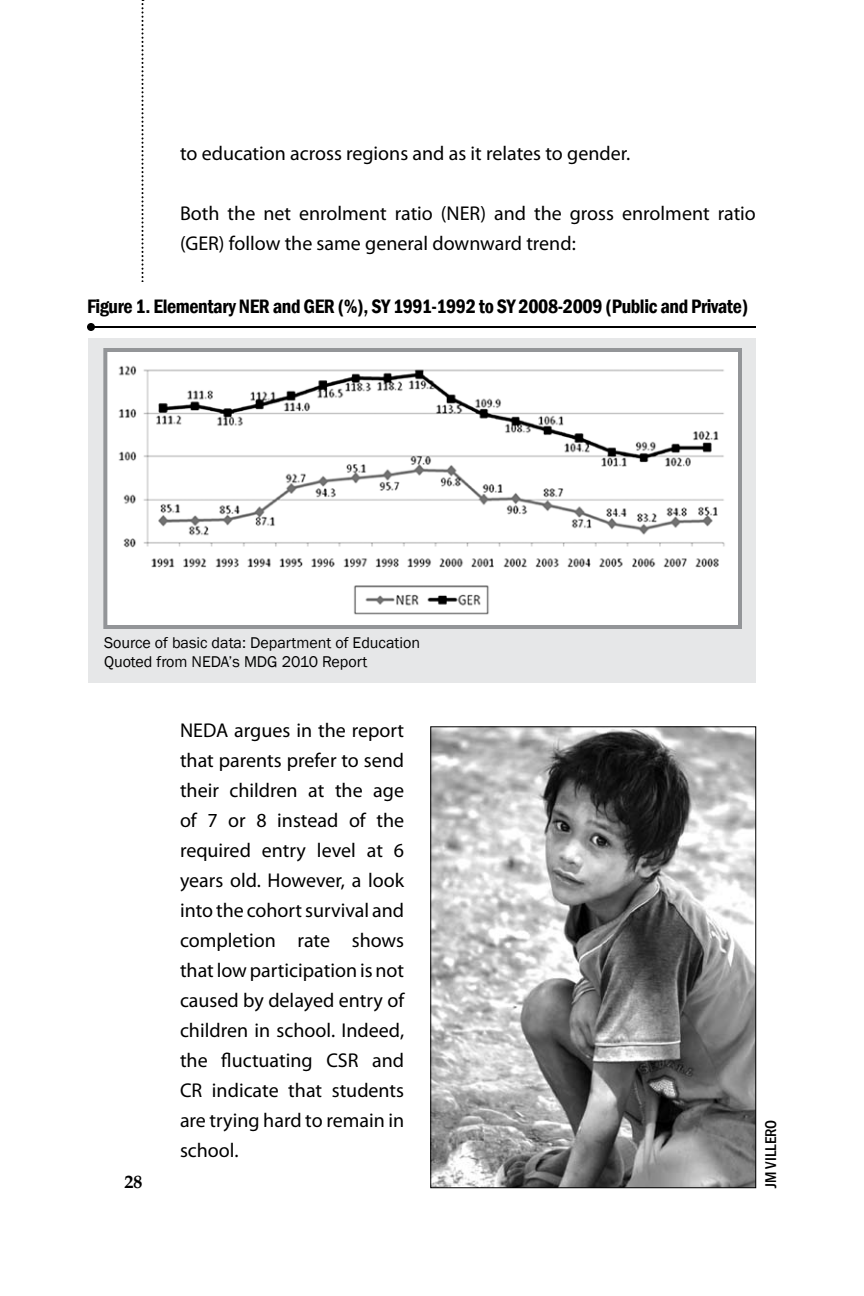
<style>
.page{position:relative;width:864px;height:1296px;background:#fff}
.page>*{position:absolute;margin:0;border:0;box-sizing:border-box;transform-origin:0 0}
.t1{font:20px/30px "Myriad Pro";color:#000}
.t2{font:600 condensed 20px "Franklin Gothic";letter-spacing:-.02em;color:#000}
.t3{font:700 18px "Book Antiqua";color:#000}
.t4{font:16px/19.2px "Franklin Gothic";color:#000}
.t5{font:500 condensed 16px "Franklin Gothic";color:#000}
</style>
<div class="page">
<svg style="left:142px;top:0;width:2px;height:282px"></svg>
<div style="left:88px;top:338px;width:668px;height:345px;background:#e6e7e8"></div>
<div style="left:103px;top:348px;width:639px;height:281px;background:#fff;border:4px solid #939598"></div>
<hr style="left:91px;top:326px;width:665px;height:2px;background:#000">
<div style="left:87px;top:323px;width:8px;height:8px;background:#000;border-radius:50%"></div>
<img style="left:432px;top:729px;width:322px;height:457px">
<div style="left:430px;top:727px;width:326px;height:461px;border:1px solid #000"></div>
<img style="left:118px;top:365px;width:607px;height:250px">
<p class="t1" style="left:180px;top:138px;width:452px">to education across regions and as it relates to gender.</p>
<p class="t1" style="left:180px;top:198px;width:577px">Both the net enrolment ratio (NER) and the gross enrolment ratio (GER) follow the same general downward trend:</p>
<p class="t2" style="left:87px;top:293px;width:663px">Figure 1. Elementary NER and GER (%), SY 1991-1992 to SY 2008-2009 (Public and Private)</p>
<p class="t4" style="left:104px;top:634px;width:318px">Source of basic data: Department of Education<br>Quoted from NEDA’s MDG 2010 Report</p>
<p class="t3" style="left:124px;top:1169px;width:19px">28</p>
<p class="t1" style="left:180px;top:715px;width:226px;text-align:justify">NEDA argues in the report that parents prefer to send their children at the age of 7 or 8 instead of the required entry level at 6 years old. However, a look into the cohort survival and completion rate shows that low participation is not caused by delayed entry of children in school. Indeed, the fluctuating CSR and CR indicate that students are trying hard to remain in school.</p>
<p class="t5" style="left:760px;top:1188px;width:70px;rotate:-90deg">JM VILLERO</p>
</div>
